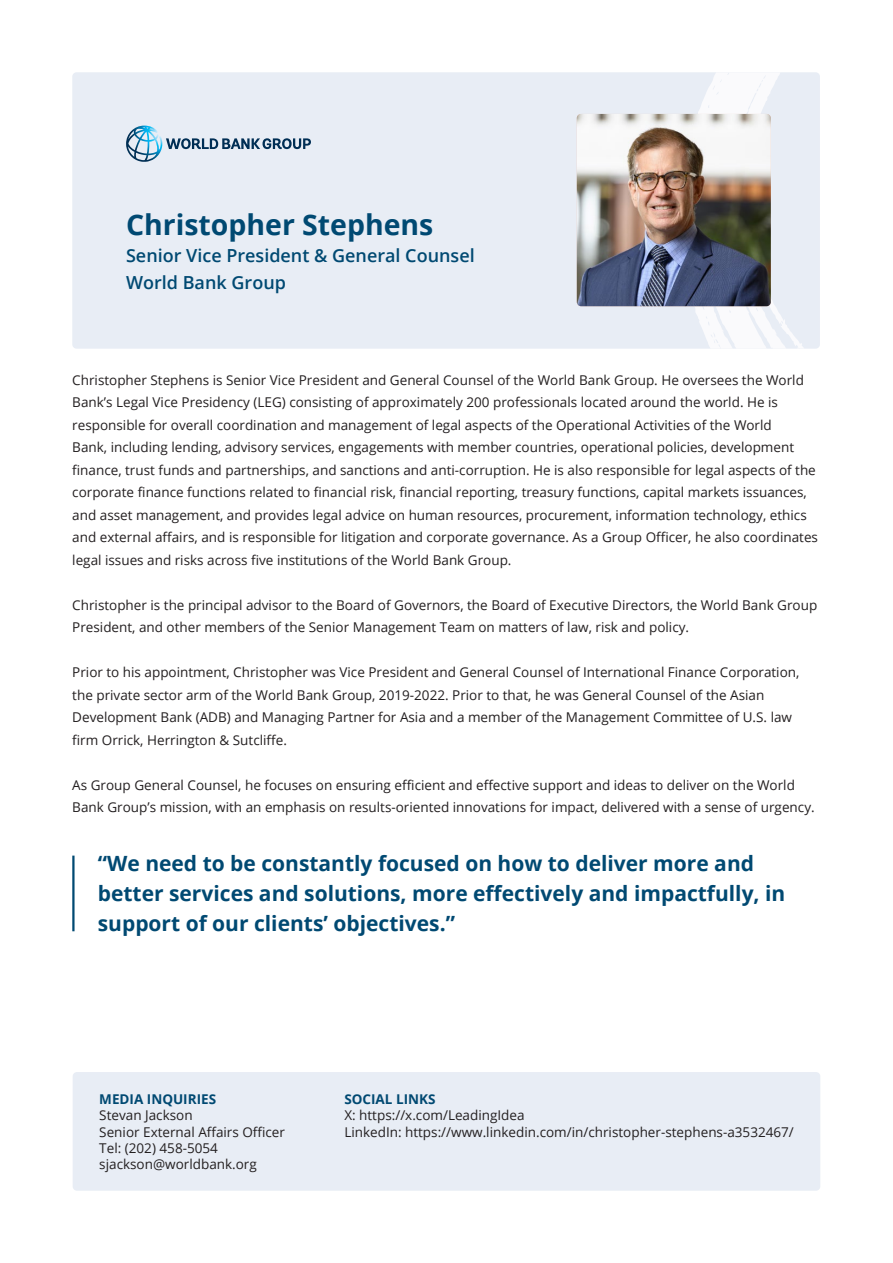
<style>
.page{position:relative;width:893px;height:1263px;background:#fff}
.page>*{position:absolute;margin:0;border:0;box-sizing:border-box;transform-origin:0 0}
.t1{font:700 28.5px "Open Sans";color:#004972}
.t2{font:700 21px/30px "Open Sans";color:#004972}
.t3{font:600 18px "Open Sans";color:#004972}
.t4{font:13.5px/22.5px "Open Sans";color:#231f20}
.t5{font:700 13.5px "Open Sans";color:#004972}
</style>
<div class="page">
<div style="left:73px;top:1072px;width:747px;height:119px;background:#e8edf5;border-radius:4px"></div>
<div style="left:72px;top:72px;width:748px;height:277px;background:#e8edf5;border-radius:4px"></div>
<svg style="left:126px;top:126px;width:185px;height:36px"></svg>
<svg style="left:679px;top:72px;width:125px;height:277px"></svg>
<hr style="left:72px;top:855px;width:3px;height:76px;background:#004972">
<img style="left:577px;top:114px;width:194px;height:192px">
<p class="t1" style="left:126px;top:205px;width:309px">Christopher Stephens</p>
<p class="t3" style="left:126px;top:243px;width:350px">Senior Vice President &amp; General Counsel</p>
<p class="t3" style="left:126px;top:270px;width:161px">World Bank Group</p>
<p class="t4" style="left:72px;top:370px;width:747px">Christopher Stephens is Senior Vice President and General Counsel of the World Bank Group. He oversees the World Bank’s Legal Vice Presidency (LEG) consisting of approximately 200 professionals located around the world. He is responsible for overall coordination and management of legal aspects of the Operational Activities of the World<br>Bank, including lending, advisory services, engagements with member countries, operational policies, development finance, trust funds and partnerships, and sanctions and anti-corruption. He is also responsible for legal aspects of the corporate finance functions related to financial risk, financial reporting, treasury functions, capital markets issuances, and asset management, and provides legal advice on human resources, procurement, information technology, ethics and external affairs, and is responsible for litigation and corporate governance. As a Group Officer, he also coordinates legal issues and risks across five institutions of the World Bank Group.</p>
<p class="t4" style="left:72px;top:595px;width:747px">Christopher is the principal advisor to the Board of Governors, the Board of Executive Directors, the World Bank Group<br>President, and other members of the Senior Management Team on matters of law, risk and policy.</p>
<p class="t4" style="left:72px;top:662px;width:729px">Prior to his appointment, Christopher was Vice President and General Counsel of International Finance Corporation, the private sector arm of the World Bank Group, 2019-2022. Prior to that, he was General Counsel of the Asian Development Bank (ADB) and Managing Partner for Asia and a member of the Management Committee of U.S. law firm Orrick, Herrington &amp; Sutcliffe.</p>
<p class="t4" style="left:72px;top:775px;width:744px">As Group General Counsel, he focuses on ensuring efficient and effective support and ideas to deliver on the World<br>Bank Group’s mission, with an emphasis on results-oriented innovations for impact, delivered with a sense of urgency.</p>
<p class="t2" style="left:98px;top:847px;width:689px">“We need to be constantly focused on how to deliver more and better services and solutions, more effectively and impactfully, in support of our clients’ objectives.”</p>
<p class="t5" style="left:99px;top:1090px;width:118px">MEDIA INQUIRIES</p>
<p class="t4" style="left:99px;top:1106px;width:95px">Stevan Jackson</p>
<p class="t4" style="left:99px;top:1122px;width:187px">Senior External Affairs Officer</p>
<p class="t4" style="left:99px;top:1138px;width:120px">Tel: (202) 458-5054</p>
<p class="t4" style="left:99px;top:1154px;width:159px">sjackson@worldbank.org</p>
<p class="t5" style="left:344px;top:1090px;width:93px">SOCIAL LINKS</p>
<p class="t4" style="left:344px;top:1106px;width:182px">X: https://x.com/LeadingIdea</p>
<p class="t4" style="left:344px;top:1122px;width:451px">LinkedIn: https://www.linkedin.com/in/christopher-stephens-a3532467/</p>
</div>
